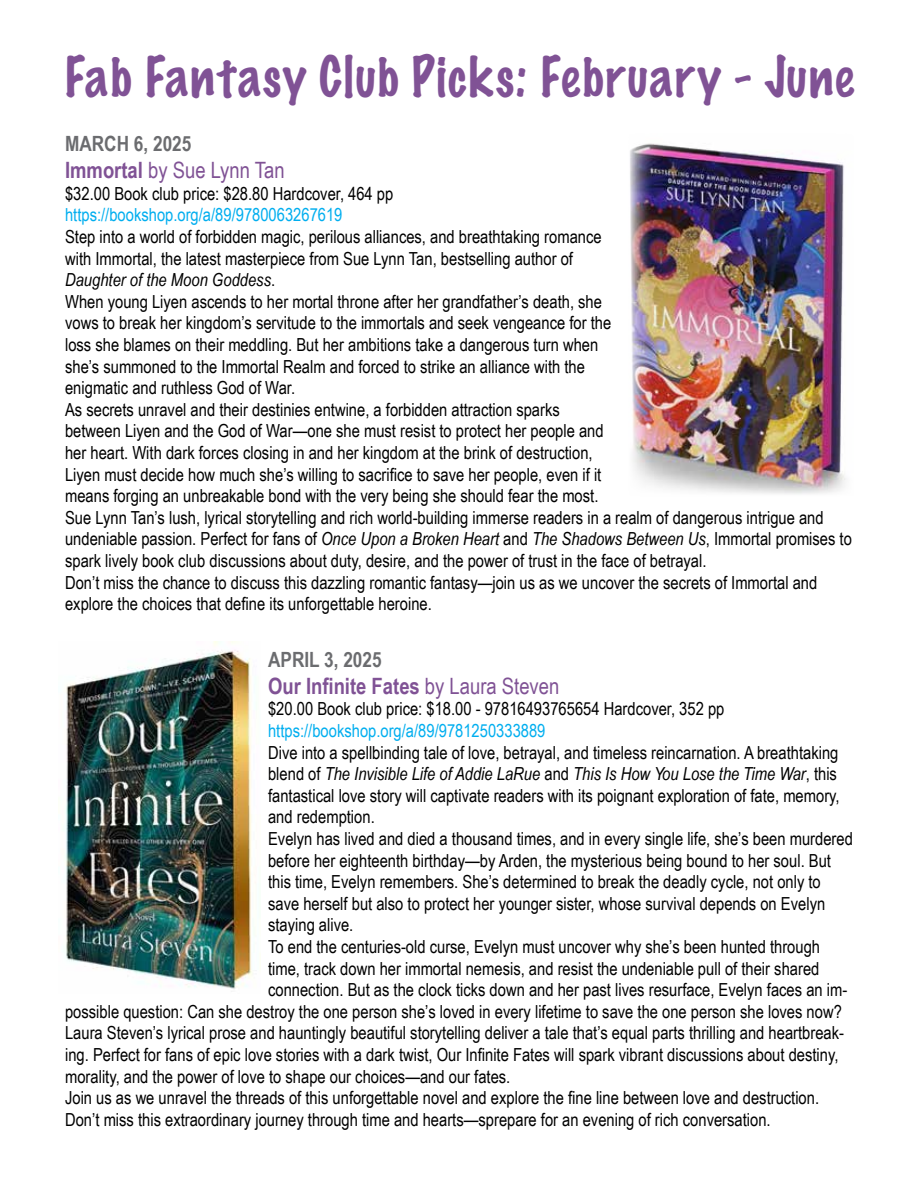
<style>
.page{position:relative;width:918px;height:1188px;background:#fff}
.page>*{position:absolute;margin:0;border:0;box-sizing:border-box;transform-origin:0 0}
.t1{font:100 51px "Marker Felt";letter-spacing:.04em;color:#805295}
.t2{font:700 22.5px "Arial Narrow";color:#805295}
.t3{font:22.5px "Arial Narrow";color:#805295}
.t4{font:700 21px "Arial Narrow";color:#6b6c6f}
.t5{font:18px/21.6px "Arial Narrow";color:#000}
.t6{font:18px "Arial Narrow";color:#00aeef}
.t7{font:italic 18px "Arial Narrow";color:#000}
.s1{font-weight:700}
.s2{font-style:italic}
.s3{font-weight:400}
.s4{font-style:normal}
</style>
<div class="page">
<img style="left:630px;top:143px;width:216px;height:351px">
<img style="left:66px;top:641px;width:187px;height:348px">
<h1 class="t1" style="left:64px;top:36px;width:791px">Fab Fantasy Club Picks: February - June</h1>
<p class="t4" style="left:65px;top:128px;width:128px">MARCH 6, 2025</p>
<p class="t3" style="left:65px;top:154px;width:221px"><span class="s1">Immortal</span> by Sue Lynn Tan</p>
<p class="t5" style="left:65px;top:182px;width:330px">$32.00 Book club price: $28.80 Hardcover, 464 pp</p>
<p class="t6" style="left:65px;top:202px;width:279px">https://bookshop.org/a/89/9780063267619</p>
<p class="t5" style="left:65px;top:225px;width:788px">Step into a world of forbidden magic, perilous alliances, and breathtaking romance<br>with Immortal, the latest masterpiece from Sue Lynn Tan, bestselling author of<br><span class="s2">Daughter of the Moon Goddess</span>.<br>When young Liyen ascends to her mortal throne after her grandfather’s death, she<br>vows to break her kingdom’s servitude to the immortals and seek vengeance for the<br>loss she blames on their meddling. But her ambitions take a dangerous turn when<br>she’s summoned to the Immortal Realm and forced to strike an alliance with the<br>enigmatic and ruthless God of War.<br>As secrets unravel and their destinies entwine, a forbidden attraction sparks<br>between Liyen and the God of War—one she must resist to protect her people and<br>her heart. With dark forces closing in and her kingdom at the brink of destruction,<br>Liyen must decide how much she’s willing to sacrifice to save her people, even if it<br>means forging an unbreakable bond with the very being she should fear the most.<br>Sue Lynn Tan’s lush, lyrical storytelling and rich world-building immerse readers in a realm of dangerous intrigue and undeniable passion. Perfect for fans of <span class="s2">Once Upon a Broken Heart</span> and <span class="s2">The Shadows Between Us</span>, Immortal promises to spark lively book club discussions about duty, desire, and the power of trust in the face of betrayal.<br>Don’t miss the chance to discuss this dazzling romantic fantasy—join us as we uncover the secrets of Immortal and explore the choices that define its unforgettable heroine.</p>
<p class="t4" style="left:268px;top:644px;width:115px">APRIL 3, 2025</p>
<p class="t2" style="left:268px;top:669px;width:293px">Our Infinite Fates <span class="s3">by Laura Steven</span></p>
<p class="t5" style="left:268px;top:698px;width:458px">$20.00 Book club price: $18.00 - 97816493765654 Hardcover, 352 pp</p>
<p class="t6" style="left:268px;top:718px;width:279px">https://bookshop.org/a/89/9781250333889</p>
<p class="t5" style="left:268px;top:741px;width:572px">Dive into a spellbinding tale of love, betrayal, and timeless reincarnation. A breathtaking</p>
<p class="t7" style="left:268px;top:761px;width:570px"><span class="s4">blend of</span> The Invisible Life of Addie LaRue <span class="s4">and</span> This Is How You Lose the Time War<span class="s4">, this</span></p>
<p class="t5" style="left:268px;top:784px;width:573px">fantastical love story will captivate readers with its poignant exploration of fate, memory,</p>
<p class="t5" style="left:268px;top:806px;width:108px">and redemption.</p>
<p class="t5" style="left:268px;top:827px;width:586px">Evelyn has lived and died a thousand times, and in every single life, she’s been murdered</p>
<p class="t5" style="left:268px;top:849px;width:564px">before her eighteenth birthday—by Arden, the mysterious being bound to her soul. But</p>
<p class="t5" style="left:268px;top:870px;width:554px">this time, Evelyn remembers. She’s determined to break the deadly cycle, not only to</p>
<p class="t5" style="left:268px;top:892px;width:559px">save herself but also to protect her younger sister, whose survival depends on Evelyn</p>
<p class="t5" style="left:268px;top:914px;width:87px">staying alive.</p>
<p class="t5" style="left:268px;top:935px;width:553px">To end the centuries-old curse, Evelyn must uncover why she’s been hunted through</p>
<p class="t5" style="left:268px;top:957px;width:553px">time, track down her immortal nemesis, and resist the undeniable pull of their shared</p>
<p class="t5" style="left:268px;top:978px;width:581px">connection. But as the clock ticks down and her past lives resurface, Evelyn faces an im-</p>
<p class="t5" style="left:65px;top:1000px;width:778px">possible question: Can she destroy the one person she’s loved in every lifetime to save the one person she loves now?</p>
<p class="t5" style="left:65px;top:1022px;width:781px">Laura Steven’s lyrical prose and hauntingly beautiful storytelling deliver a tale that’s equal parts thrilling and heartbreak-</p>
<p class="t5" style="left:65px;top:1043px;width:775px">ing. Perfect for fans of epic love stories with a dark twist, Our Infinite Fates will spark vibrant discussions about destiny,</p>
<p class="t5" style="left:65px;top:1065px;width:447px">morality, and the power of love to shape our choices—and our fates.</p>
<p class="t5" style="left:65px;top:1086px;width:756px">Join us as we unravel the threads of this unforgettable novel and explore the fine line between love and destruction.</p>
<p class="t5" style="left:65px;top:1108px;width:707px">Don’t miss this extraordinary journey through time and hearts—sprepare for an evening of rich conversation.</p>
</div>
